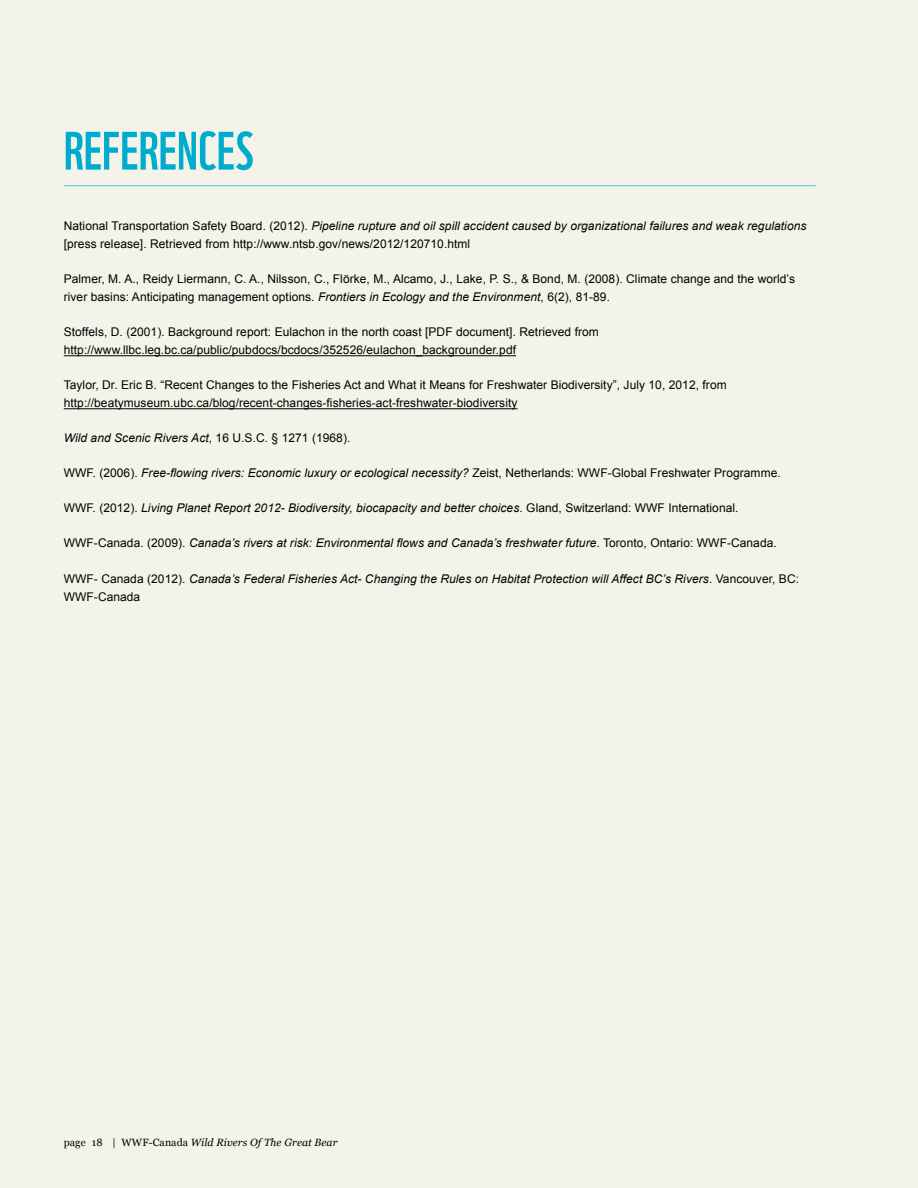
<style>
.page{position:relative;width:918px;height:1188px;background:#f4f3ea}
.page>*{position:absolute;margin:0;border:0;box-sizing:border-box;transform-origin:0 0}
.t1{font:52.5px "WWF";letter-spacing:.005em;color:#00accd}
.t2{font:12px/18px "Arial";letter-spacing:.005em;color:#000}
.t3{font:italic 12px/18px "Arial";letter-spacing:.005em;color:#000}
.t4{font:italic 10.5px "Georgia";letter-spacing:.01em;color:#000}
.s1{font-style:italic}
.s2{font-style:normal}
</style>
<div class="page">
<hr style="left:64px;top:185px;width:752px;height:1px;background:#44c8f5">
<hr style="left:64px;top:355px;width:452px;height:1px;background:#000">
<hr style="left:64px;top:408px;width:454px;height:1px;background:#000">
<h1 class="t1" style="left:64px;top:110px;width:191px">REFERENCES</h1>
<p class="t2" style="left:64px;top:217px;width:744px">National Transportation Safety Board. (2012). <span class="s1">Pipeline rupture and oil spill accident caused by organizational failures and weak regulations </span>[press release]. Retrieved from http://www.ntsb.gov/news/2012/120710.html</p>
<p class="t2" style="left:64px;top:270px;width:733px">Palmer, M. A., Reidy Liermann, C. A., Nilsson, C., Flörke, M., Alcamo, J., Lake, P. S., &amp; Bond, M. (2008). Climate change and the world’s river basins: Anticipating management options. <span class="s1">Frontiers in Ecology and the Environment</span>, 6(2), 81-89.</p>
<p class="t2" style="left:64px;top:323px;width:537px">Stoffels, D. (2001). Background report: Eulachon in the north coast [PDF document]. Retrieved from http://www.llbc.leg.bc.ca/public/pubdocs/bcdocs/352526/eulachon_backgrounder.pdf</p>
<p class="t2" style="left:64px;top:376px;width:664px">Taylor, Dr. Eric B. “Recent Changes to the Fisheries Act and What it Means for Freshwater Biodiversity”, July 10, 2012, from http://beatymuseum.ubc.ca/blog/recent-changes-fisheries-act-freshwater-biodiversity</p>
<p class="t3" style="left:64px;top:429px;width:288px">Wild and Scenic Rivers Act<span class="s2">, 16 U.S.C. § 1271 (1968).</span></p>
<p class="t2" style="left:64px;top:464px;width:719px">WWF. (2006). <span class="s1">Free-flowing rivers: Economic luxury or ecological necessity?</span> Zeist, Netherlands: WWF-Global Freshwater Programme.</p>
<p class="t3" style="left:64px;top:499px;width:676px"><span class="s2">WWF. (2012).</span> Living Planet Report 2012- Biodiversity, biocapacity and better choices<span class="s2">. Gland, Switzerland: WWF International.</span></p>
<p class="t3" style="left:64px;top:534px;width:715px"><span class="s2">WWF-Canada. (2009).</span> Canada’s rivers at risk: Environmental flows and Canada’s freshwater future<span class="s2">. Toronto, Ontario: WWF-Canada.</span></p>
<p class="t3" style="left:64px;top:569px;width:737px"><span class="s2">WWF- Canada (2012).</span> Canada’s Federal Fisheries Act- Changing the Rules on Habitat Protection will Affect BC’s Rivers<span class="s2">. Vancouver, BC:<br>WWF-Canada</span></p>
<p class="t4" style="left:64px;top:1136px;width:275px"><span class="s2">page 18 | WWF-Canada</span> Wild Rivers Of The Great Bear</p>
</div>
